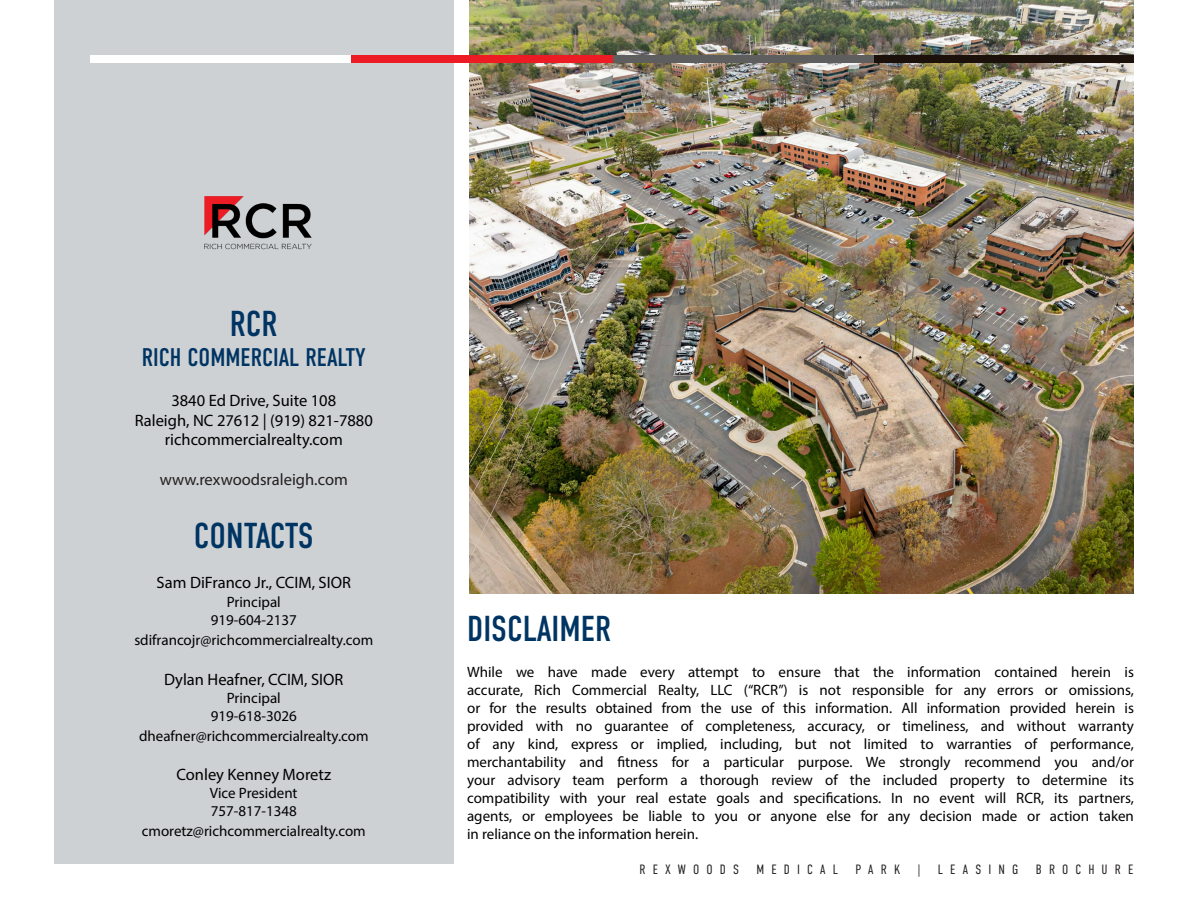
<style>
.page{position:relative;width:1188px;height:918px;background:#fff}
.page>*{position:absolute;margin:0;border:0;box-sizing:border-box;transform-origin:0 0}
.t1{font:36px "DIN Condensed";color:#003463}
.t2{font:36px "DIN Condensed";letter-spacing:-.02em;color:#003463}
.t3{font:25.5px "DIN Condensed";color:#003463}
.t4{font:16.5px "Myriad Pro";color:#000}
.t5{font:16.5px "Myriad Pro";color:#231f20}
.t6{font:15px/18px "Myriad Pro";color:#000;text-align:justify}
.t7{font:300 13.5px "DIN Condensed";letter-spacing:.53em;color:#231f20}
</style>
<div class="page">
<img style="left:470px;top:0;width:664px;height:594px">
<div style="left:54px;top:0;width:400px;height:864px;background:#cdd1d3"></div>
<div style="left:91px;top:55px;width:261px;height:8px;background:#fff"></div>
<div style="left:873px;top:55px;width:261px;height:8px;background:#1b100a"></div>
<div style="left:612px;top:55px;width:261px;height:8px;background:#5e5e5e"></div>
<div style="left:352px;top:55px;width:261px;height:8px;background:#ed1c24"></div>
<img style="left:204px;top:196px;width:108px;height:54px">
<p class="t1" style="left:230px;top:303px;width:49px">RCR</p>
<p class="t3" style="left:142px;top:343px;width:225px">RICH COMMERCIAL REALTY</p>
<p class="t4" style="left:171px;top:390px;width:166px">3840 Ed Drive, Suite 108</p>
<p class="t4" style="left:135px;top:410px;width:240px">Raleigh, NC 27612 | (919) 821-7880</p>
<p class="t4" style="left:165px;top:430px;width:179px">richcommercialrealty.com</p>
<p class="t5" style="left:160px;top:469px;width:190px">www.rexwoodsraleigh.com</p>
<p class="t2" style="left:194px;top:516px;width:121px">CONTACTS</p>
<p class="t4" style="left:157px;top:572px;width:196px">Sam DiFranco Jr., CCIM, SIOR</p>
<p class="t6" style="left:227px;top:593px;width:56px">Principal</p>
<p class="t6" style="left:211px;top:611px;width:88px">919-604-2137</p>
<p class="t6" style="left:134px;top:631px;width:240px">sdifrancojr@richcommercialrealty.com</p>
<p class="t4" style="left:164px;top:669px;width:181px">Dylan Heafner, CCIM, SIOR</p>
<p class="t6" style="left:227px;top:689px;width:56px">Principal</p>
<p class="t6" style="left:211px;top:707px;width:88px">919-618-3026</p>
<p class="t6" style="left:139px;top:726px;width:231px">dheafner@richcommercialrealty.com</p>
<p class="t4" style="left:177px;top:765px;width:156px">Conley Kenney Moretz</p>
<p class="t6" style="left:210px;top:784px;width:89px">Vice President</p>
<p class="t6" style="left:211px;top:802px;width:88px">757-817-1348</p>
<p class="t6" style="left:142px;top:822px;width:225px">cmoretz@richcommercialrealty.com</p>
<p class="t1" style="left:467px;top:608px;width:146px">DISCLAIMER</p>
<p class="t6" style="left:467px;top:662px;width:668px">While we have made every attempt to ensure that the information contained herein is accurate, Rich Commercial Realty, LLC (“RCR”) is not responsible for any errors or omissions, or for the results obtained from the use of this information. All information provided herein is provided with no guarantee of completeness, accuracy, or timeliness, and without warranty of any kind, express or implied, including, but not limited to warranties of performance, merchantability and fitness for a particular purpose. We strongly recommend you and/or your advisory team perform a thorough review of the included property to determine its compatibility with your real estate goals and specifications. In no event will RCR, its partners, agents, or employees be liable to you or anyone else for any decision made or action taken in reliance on the information herein.</p>
<p class="t7" style="left:640px;top:862px;width:101px">REXWOODS</p>
<p class="t7" style="left:757px;top:862px;width:83px">MEDICAL</p>
<p class="t7" style="left:856px;top:862px;width:46px">PARK</p>
<p class="t7" style="left:918px;top:862px;width:4px">|</p>
<p class="t7" style="left:938px;top:862px;width:82px">LEASING</p>
<p class="t7" style="left:1036px;top:862px;width:99px">BROCHURE</p>
</div>
